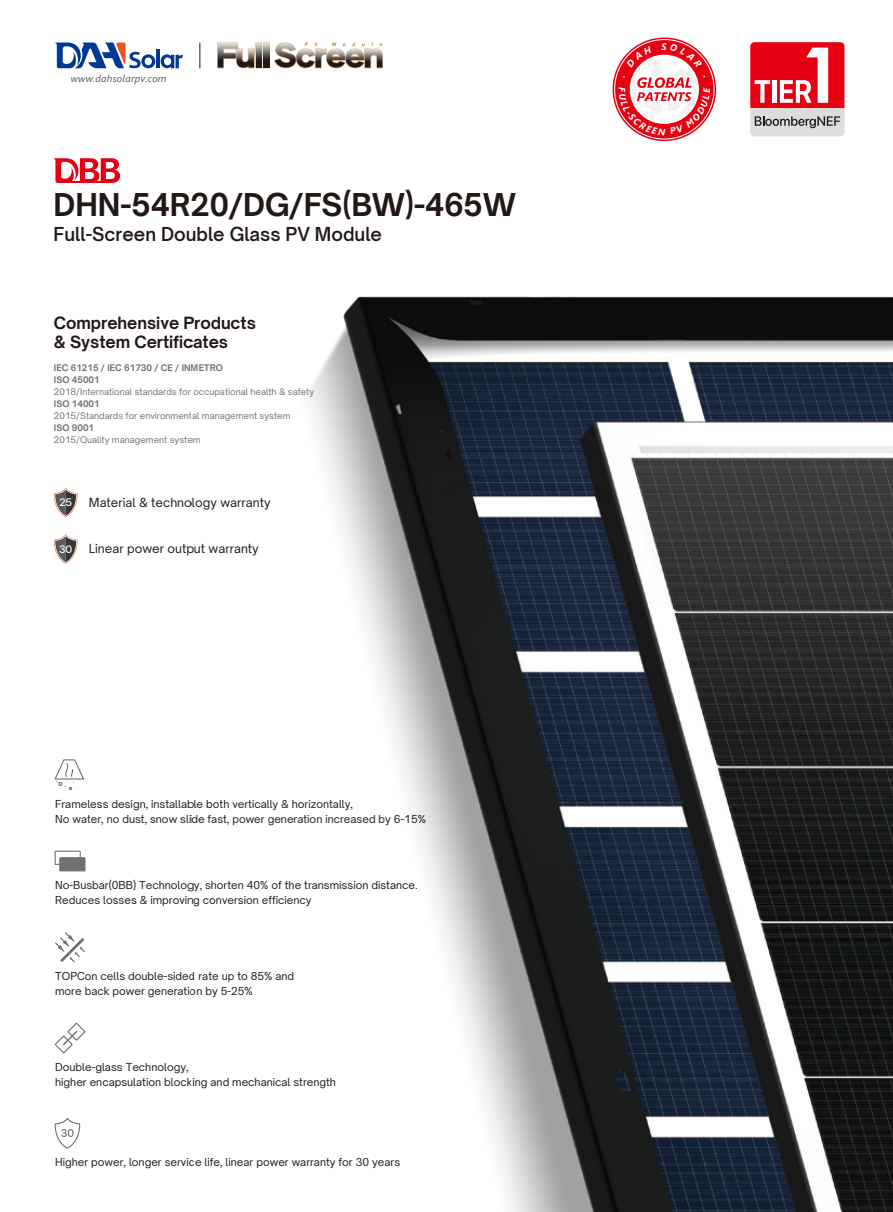
<style>
.page{position:relative;width:893px;height:1212px;background:#fff}
.page>*{position:absolute;margin:0;border:0;box-sizing:border-box;transform-origin:0 0}
.t1{font:700 30px "Open Sauce Sans";color:#221815}
.t2{font:600 18px "Open Sauce Sans";color:#221815}
.t3{font:700 16.05px/19.5px "Open Sauce Sans";letter-spacing:-.005em;color:#221815}
.t4{font:12px "Open Sauce Sans";color:#221815}
.t5{font:500 10.8px "SF Pro Display";color:#fff}
.t6{font:10.5px/15px "Open Sauce Sans";color:#221815}
.t7{font:italic 9.9px "Segoe UI";letter-spacing:.02em;color:#595757}
.t8{font:8.7px "Open Sauce Sans";color:#727171}
.t9{font:700 8.7px/12px "Open Sauce Sans";color:#727171}
</style>
<div class="page">
<svg style="left:54px;top:487px;width:23px;height:30px"></svg>
<svg style="left:54px;top:534px;width:23px;height:30px"></svg>
<hr style="left:156px;top:50px;width:4px;height:18px;background:#003894">
<svg style="left:55px;top:43px;width:100px;height:25px"></svg>
<svg style="left:161px;top:54px;width:22px;height:14px"></svg>
<svg style="left:199px;top:43px;width:1px;height:25px"></svg>
<svg style="left:217px;top:43px;width:166px;height:25px"></svg>
<svg style="left:750px;top:42px;width:94px;height:94px;background:#e0636c"></svg>
<div style="left:613px;top:38px;width:103px;height:103px;border:2px solid #e60012;border-radius:50%"></div>
<div style="left:615px;top:40px;width:98px;height:98px;background:#e60012;border-radius:50%"></div>
<svg style="left:54px;top:759px;width:30px;height:31px"></svg>
<svg style="left:54px;top:850px;width:32px;height:22px"></svg>
<svg style="left:55px;top:932px;width:30px;height:30px"></svg>
<svg style="left:54px;top:1022px;width:32px;height:32px"></svg>
<svg style="left:54px;top:1118px;width:27px;height:31px"></svg>
<img style="left:651px;top:297px;width:242px;height:915px">
<img style="left:310px;top:296px;width:341px;height:916px">
<svg style="left:54px;top:158px;width:66px;height:25px"></svg>
<hr style="left:59px;top:181px;width:53px;height:2px;background:#e60012">
<svg style="left:619px;top:43px;width:91px;height:92px"></svg>
<p class="t7" style="left:71px;top:69px;width:97px">www.dahsolarpv.com</p>
<h1 class="t1" style="left:54px;top:185px;width:464px">DHN-54R20/DG/FS(BW)-465W</h1>
<h2 class="t2" style="left:54px;top:223px;width:330px">Full-Screen Double Glass PV Module</h2>
<h3 class="t3" style="left:54px;top:313px;width:204px">Comprehensive Products &amp; System Certificates</h3>
<p class="t9" style="left:54px;top:361px;width:170px">IEC 61215 / IEC 61730 / CE / INMETRO<br>ISO 45001</p>
<p class="t8" style="left:54px;top:386px;width:262px">2018/International standards for occupational health &amp; safety</p>
<p class="t9" style="left:54px;top:397px;width:47px">ISO 14001</p>
<p class="t8" style="left:54px;top:410px;width:238px">2015/Standards for environmental management system</p>
<p class="t9" style="left:54px;top:421px;width:42px">ISO 9001</p>
<p class="t8" style="left:54px;top:434px;width:148px">2015/Quality management system</p>
<p class="t5" style="left:59px;top:496px;width:14px">25</p>
<p class="t4" style="left:89px;top:494px;width:183px">Material &amp; technology warranty</p>
<p class="t5" style="left:59px;top:542px;width:15px">30</p>
<p class="t4" style="left:89px;top:541px;width:171px">Linear power output warranty</p>
<p class="t6" style="left:55px;top:796px;width:372px">Frameless design, installable both vertically &amp; horizontally,<br>No water, no dust, snow slide fast, power generation increased by 6-15%</p>
<p class="t6" style="left:55px;top:877px;width:364px">No-Busbar(0BB) Technology, shorten 40% of the transmission distance.<br>Reduces losses &amp; improving conversion efficiency</p>
<p class="t6" style="left:55px;top:968px;width:241px">TOPCon cells double-sided rate up to 85% and more back power generation by 5-25%</p>
<p class="t6" style="left:55px;top:1059px;width:282px">Double-glass Technology,<br>higher encapsulation blocking and mechanical strength</p>
<p class="t6" style="left:55px;top:1154px;width:347px">Higher power, longer service life, linear power warranty for 30 years</p>
</div>
